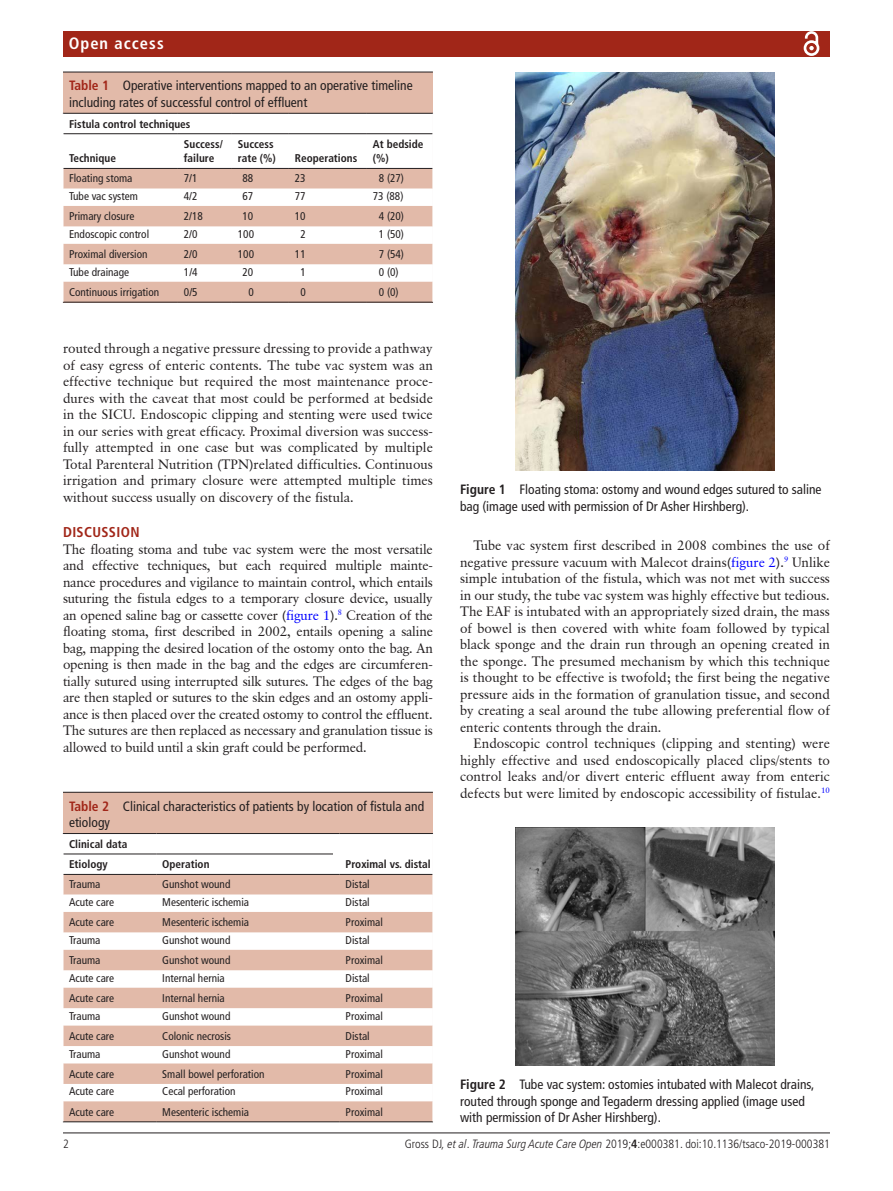
<style>
.page{position:relative;width:893px;height:1191px;background:#fff}
.page>*{position:absolute;margin:0;border:0;box-sizing:border-box;transform-origin:0 0}
.t1{font:700 condensed 16.5px "Frutiger LT Std";letter-spacing:.065em;color:#fff}
.t2{font:700 condensed 14.25px "Frutiger LT Pro";letter-spacing:.025em;color:#a12618}
.t3{font:13.5px/16.5px "Classical Garamond BT";color:#231f20;text-align:justify}
.t4{font:condensed 13.5px/16.5px "Frutiger LT Pro";color:#231f20}
.t5{font:300 condensed 12px "Frutiger LT Pro";color:#231f20}
.t6{font:condensed 11.25px "Frutiger LT Pro";color:#231f20}
.t7{font:700 condensed 11.25px/14.2px "Frutiger LT Pro";color:#231f20}
.s1{font-weight:700;color:#a12618}
.s2{color:#00f}
.s3{font-weight:700}
.s4{font-style:italic}
</style>
<div class="page">
<hr style="left:63px;top:1132px;width:767px;height:1px;background:#231f20">
<div style="left:63px;top:31px;width:767px;height:25px;background:#a12618"></div>
<svg style="left:802px;top:31px;width:19px;height:26px"></svg>
<div style="left:63px;top:72px;width:370px;height:230px;background:#e2baa9"></div>
<hr style="left:63px;top:72px;width:370px;height:1px;background:#231f20">
<hr style="left:63px;top:302px;width:115px;height:1px;background:#231f20">
<hr style="left:178px;top:302px;width:54px;height:1px;background:#231f20">
<hr style="left:232px;top:302px;width:57px;height:1px;background:#231f20">
<hr style="left:289px;top:302px;width:78px;height:1px;background:#231f20">
<hr style="left:367px;top:302px;width:66px;height:1px;background:#231f20">
<svg style="left:63px;top:113px;width:370px;height:189px"></svg>
<div style="left:63px;top:792px;width:370px;height:330px;background:#e2baa9"></div>
<hr style="left:63px;top:792px;width:370px;height:1px;background:#231f20">
<hr style="left:63px;top:1121px;width:93px;height:1px;background:#231f20">
<hr style="left:156px;top:1121px;width:184px;height:1px;background:#231f20">
<hr style="left:340px;top:1121px;width:93px;height:1px;background:#231f20">
<svg style="left:63px;top:833px;width:370px;height:288px"></svg>
<img style="left:516px;top:72px;width:258px;height:398px">
<img style="left:516px;top:827px;width:258px;height:238px">
<p class="t1" style="left:69px;top:34px;width:97px">Open access</p>
<p class="t4" style="left:69px;top:78px;width:345px"><span class="s1">Table 1</span> Operative interventions mapped to an operative timeline including rates of successful control of effluent</p>
<p class="t7" style="left:69px;top:117px;width:123px">Fistula control techniques</p>
<p class="t7" style="left:69px;top:151px;width:48px">Technique</p>
<p class="t7" style="left:373px;top:137px;width:52px">At bedside (%)</p>
<p class="t7" style="left:184px;top:137px;width:40px">Success/ failure</p>
<p class="t7" style="left:238px;top:137px;width:40px">Success rate (%)</p>
<p class="t7" style="left:295px;top:151px;width:64px">Reoperations</p>
<p class="t6" style="left:69px;top:172px;width:65px">Floating stoma</p>
<p class="t6" style="left:184px;top:172px;width:15px">7/1</p>
<p class="t6" style="left:242px;top:172px;width:12px">88</p>
<p class="t6" style="left:295px;top:172px;width:12px">23</p>
<p class="t6" style="left:379px;top:172px;width:27px">8 (27)</p>
<p class="t6" style="left:69px;top:189px;width:70px">Tube vac system</p>
<p class="t6" style="left:184px;top:189px;width:15px">4/2</p>
<p class="t6" style="left:242px;top:189px;width:12px">67</p>
<p class="t6" style="left:295px;top:189px;width:12px">77</p>
<p class="t6" style="left:373px;top:189px;width:32px">73 (88)</p>
<p class="t6" style="left:69px;top:210px;width:67px">Primary closure</p>
<p class="t6" style="left:184px;top:210px;width:21px">2/18</p>
<p class="t6" style="left:242px;top:210px;width:12px">10</p>
<p class="t6" style="left:295px;top:210px;width:12px">10</p>
<p class="t6" style="left:379px;top:210px;width:27px">4 (20)</p>
<p class="t6" style="left:69px;top:227px;width:82px">Endoscopic control</p>
<p class="t6" style="left:184px;top:227px;width:15px">2/0</p>
<p class="t6" style="left:238px;top:227px;width:18px">100</p>
<p class="t6" style="left:300px;top:227px;width:7px">2</p>
<p class="t6" style="left:379px;top:227px;width:27px">1 (50)</p>
<p class="t6" style="left:69px;top:248px;width:80px">Proximal diversion</p>
<p class="t6" style="left:184px;top:248px;width:15px">2/0</p>
<p class="t6" style="left:238px;top:248px;width:18px">100</p>
<p class="t6" style="left:295px;top:248px;width:12px">11</p>
<p class="t6" style="left:379px;top:248px;width:27px">7 (54)</p>
<p class="t6" style="left:69px;top:265px;width:62px">Tube drainage</p>
<p class="t6" style="left:184px;top:265px;width:15px">1/4</p>
<p class="t6" style="left:242px;top:265px;width:12px">20</p>
<p class="t6" style="left:300px;top:265px;width:7px">1</p>
<p class="t6" style="left:379px;top:265px;width:21px">0 (0)</p>
<p class="t6" style="left:69px;top:286px;width:92px">Continuous irrigation</p>
<p class="t6" style="left:184px;top:286px;width:15px">0/5</p>
<p class="t6" style="left:248px;top:286px;width:7px">0</p>
<p class="t6" style="left:300px;top:286px;width:7px">0</p>
<p class="t6" style="left:379px;top:286px;width:21px">0 (0)</p>
<p class="t3" style="left:63px;top:340px;width:371px">routed through a negative pressure dressing to provide a pathway of easy egress of enteric contents. The tube vac system was an effective technique but required the most maintenance proce&shy;dures with the caveat that most could be performed at bedside in the SICU. Endoscopic clipping and stenting were used twice in our series with great efficacy. Proximal diversion was success&shy;fully attempted in one case but was complicated by multiple Total Parenteral Nutrition (TPN)related difficulties. Continuous irrigation and primary closure were attempted multiple times without success usually on discovery of the fistula.</p>
<p class="t2" style="left:63px;top:524px;width:78px">Discussion</p>
<p class="t3" style="left:63px;top:540px;width:371px">The floating stoma and tube vac system were the most versatile and effective techniques, but each required multiple mainte&shy;nance procedures and vigilance to maintain control, which entails suturing the fistula edges to a temporary closure device, usually an opened saline bag or cassette cover (<span class="s2">figure 1</span>).<sup>8</sup> Creation of the floating stoma, first described in 2002, entails opening a saline bag, mapping the desired location of the ostomy onto the bag. An opening is then made in the bag and the edges are circumferen&shy;tially sutured using interrupted silk sutures. The edges of the bag are then stapled or sutures to the skin edges and an ostomy appli&shy;ance is then placed over the created ostomy to control the effluent.<br>The sutures are then replaced as necessary and granulation tissue is allowed to build until a skin graft could be performed.</p>
<p class="t3" style="left:460px;top:537px;width:371px;text-indent:14px">Tube vac system first described in 2008 combines the use of negative pressure vacuum with Malecot drains(<span class="s2">figure 2</span>).<sup>9</sup> Unlike simple intubation of the fistula, which was not met with success in our study, the tube vac system was highly effective but tedious.<br>The EAF is intubated with an appropriately sized drain, the mass of bowel is then covered with white foam followed by typical black sponge and the drain run through an opening created in the sponge. The presumed mechanism by which this technique is thought to be effective is twofold; the first being the negative pressure aids in the formation of granulation tissue, and second by creating a seal around the tube allowing preferential flow of enteric contents through the drain.</p>
<p class="t4" style="left:460px;top:481px;width:363px"><span class="s3">Figure 1</span> Floating stoma: ostomy and wound edges sutured to saline bag (image used with permission of Dr Asher Hirshberg).</p>
<p class="t3" style="left:460px;top:735px;width:371px;text-indent:14px">Endoscopic control techniques (clipping and stenting) were highly effective and used endoscopically placed clips/stents to control leaks and/or divert enteric effluent away from enteric defects but were limited by endoscopic accessibility of fistulae.<sup>10</sup></p>
<p class="t4" style="left:69px;top:798px;width:357px"><span class="s1">Table 2</span> Clinical characteristics of patients by location of fistula and etiology</p>
<p class="t7" style="left:69px;top:834px;width:60px;line-height:20.4px">Clinical data<br>Etiology</p>
<p class="t7" style="left:162px;top:857px;width:49px">Operation</p>
<p class="t7" style="left:346px;top:857px;width:87px">Proximal vs. distal</p>
<p class="t6" style="left:69px;top:878px;width:33px">Trauma</p>
<p class="t6" style="left:162px;top:878px;width:70px">Gunshot wound</p>
<p class="t6" style="left:346px;top:878px;width:26px">Distal</p>
<p class="t6" style="left:69px;top:895px;width:47px">Acute care</p>
<p class="t6" style="left:162px;top:895px;width:88px">Mesenteric ischemia</p>
<p class="t6" style="left:346px;top:895px;width:26px">Distal</p>
<p class="t6" style="left:69px;top:916px;width:47px">Acute care</p>
<p class="t6" style="left:162px;top:916px;width:88px">Mesenteric ischemia</p>
<p class="t6" style="left:346px;top:916px;width:39px">Proximal</p>
<p class="t6" style="left:69px;top:933px;width:33px">Trauma</p>
<p class="t6" style="left:162px;top:933px;width:70px">Gunshot wound</p>
<p class="t6" style="left:346px;top:933px;width:26px">Distal</p>
<p class="t6" style="left:69px;top:953px;width:33px">Trauma</p>
<p class="t6" style="left:162px;top:953px;width:70px">Gunshot wound</p>
<p class="t6" style="left:346px;top:953px;width:39px">Proximal</p>
<p class="t6" style="left:69px;top:971px;width:47px">Acute care</p>
<p class="t6" style="left:162px;top:971px;width:64px">Internal hernia</p>
<p class="t6" style="left:346px;top:971px;width:26px">Distal</p>
<p class="t6" style="left:69px;top:991px;width:47px">Acute care</p>
<p class="t6" style="left:162px;top:991px;width:64px">Internal hernia</p>
<p class="t6" style="left:346px;top:991px;width:39px">Proximal</p>
<p class="t6" style="left:69px;top:1009px;width:33px">Trauma</p>
<p class="t6" style="left:162px;top:1009px;width:70px">Gunshot wound</p>
<p class="t6" style="left:346px;top:1009px;width:39px">Proximal</p>
<p class="t6" style="left:69px;top:1029px;width:47px">Acute care</p>
<p class="t6" style="left:162px;top:1029px;width:70px">Colonic necrosis</p>
<p class="t6" style="left:346px;top:1029px;width:26px">Distal</p>
<p class="t6" style="left:69px;top:1047px;width:33px">Trauma</p>
<p class="t6" style="left:162px;top:1047px;width:70px">Gunshot wound</p>
<p class="t6" style="left:346px;top:1047px;width:39px">Proximal</p>
<p class="t6" style="left:69px;top:1067px;width:47px">Acute care</p>
<p class="t6" style="left:162px;top:1067px;width:104px">Small bowel perforation</p>
<p class="t6" style="left:346px;top:1067px;width:39px">Proximal</p>
<p class="t6" style="left:69px;top:1085px;width:47px">Acute care</p>
<p class="t6" style="left:162px;top:1085px;width:75px">Cecal perforation</p>
<p class="t6" style="left:346px;top:1085px;width:39px">Proximal</p>
<p class="t6" style="left:69px;top:1105px;width:47px">Acute care</p>
<p class="t6" style="left:162px;top:1105px;width:88px">Mesenteric ischemia</p>
<p class="t6" style="left:346px;top:1105px;width:39px">Proximal</p>
<p class="t4" style="left:460px;top:1076px;width:356px"><span class="s3">Figure 2</span> Tube vac system: ostomies intubated with Malecot drains, routed through sponge and Tegaderm dressing applied (image used with permission of Dr Asher Hirshberg).</p>
<p class="t5" style="left:63px;top:1136px;width:7px">2</p>
<p class="t5" style="left:405px;top:1136px;width:427px">Gross DJ<span class="s4">, et al</span>. <span class="s4">Trauma Surg Acute Care Open</span> 2019;<span class="s3">4</span>:e000381. doi:10.1136/tsaco-2019-000381</p>
</div>
